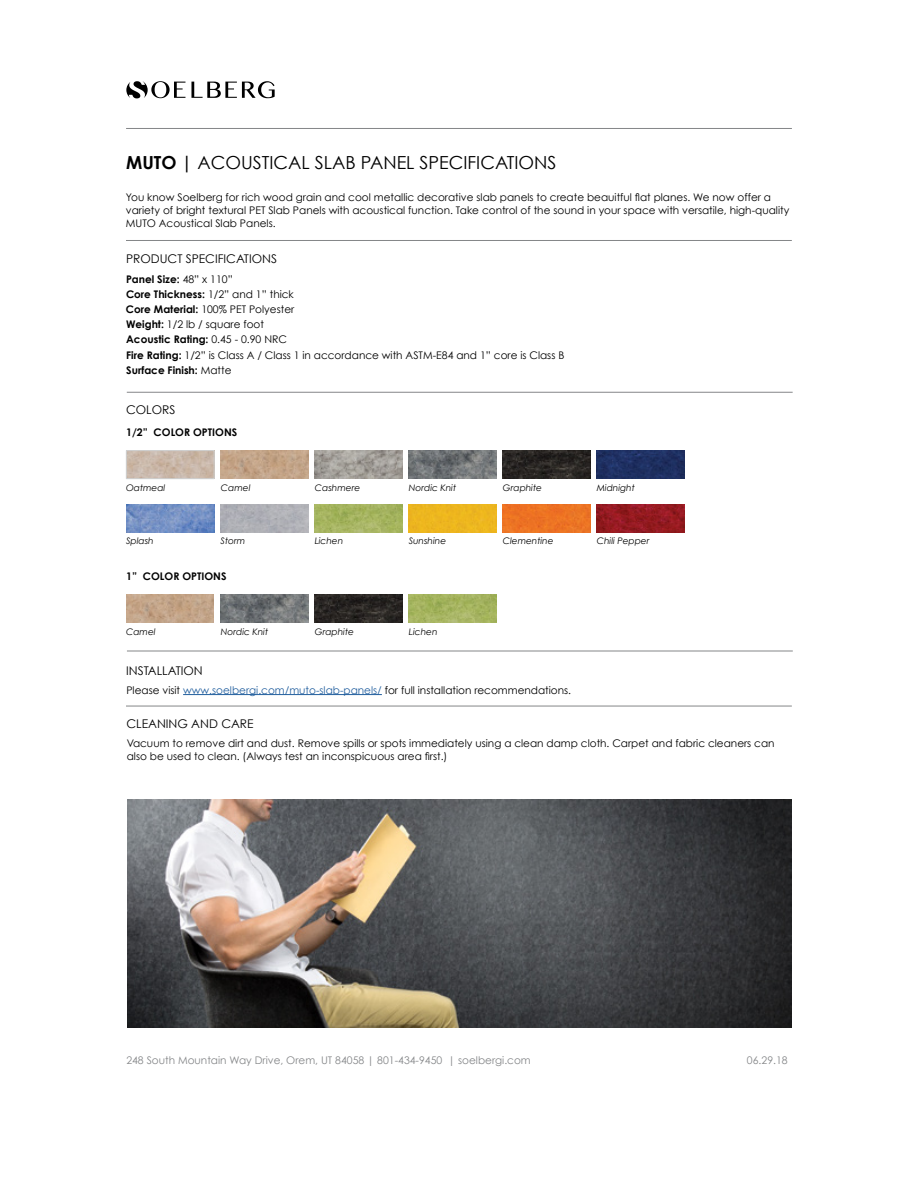
<style>
.page{position:relative;width:918px;height:1188px;background:#fff}
.page>*{position:absolute;margin:0;border:0;box-sizing:border-box;transform-origin:0 0}
.t1{font:18px "Century Gothic";color:#000}
.t2{font:12px "Century Gothic";color:#000}
.t3{font:10.5px/12.6px "Century Gothic";color:#000}
.t4{font:700 10.5px "Century Gothic";color:#000}
.t5{font:10.5px "Century Gothic";color:#848688}
.t6{font:italic 9px "Century Gothic";color:#000}
.s1{font-weight:700}
.s2{font-weight:400}
.s3{color:#215e9e}
</style>
<div class="page">
<hr style="left:183px;top:694px;width:199px;height:1px;background:#215e9e">
<hr style="left:126px;top:128px;width:666px;height:1px;background:#848688">
<hr style="left:126px;top:240px;width:666px;height:1px;background:#848688">
<hr style="left:127px;top:392px;width:666px;height:1px;background:#848688">
<hr style="left:127px;top:651px;width:666px;height:1px;background:#848688">
<hr style="left:126px;top:706px;width:666px;height:1px;background:#848688">
<svg style="left:191px;top:81px;width:84px;height:17px"></svg>
<svg style="left:126px;top:81px;width:59px;height:17px"></svg>
<img style="left:128px;top:452px;width:84px;height:25px">
<div style="left:126px;top:450px;width:88px;height:29px;border:1px solid #cfd1d2"></div>
<img style="left:315px;top:450px;width:87px;height:28px">
<img style="left:503px;top:450px;width:88px;height:28px">
<img style="left:315px;top:594px;width:87px;height:29px">
<img style="left:127px;top:505px;width:87px;height:28px">
<img style="left:315px;top:504px;width:87px;height:28px">
<img style="left:409px;top:594px;width:87px;height:29px">
<div style="left:503px;top:504px;width:88px;height:28px;background:#ed7324"></div>
<img style="left:221px;top:450px;width:87px;height:28px">
<img style="left:126px;top:595px;width:88px;height:28px">
<img style="left:409px;top:450px;width:87px;height:28px">
<img style="left:221px;top:594px;width:87px;height:29px">
<img style="left:597px;top:450px;width:88px;height:28px">
<img style="left:221px;top:504px;width:87px;height:28px">
<div style="left:409px;top:504px;width:87px;height:28px;background:#edb61f"></div>
<img style="left:597px;top:504px;width:88px;height:28px">
<img style="left:127px;top:800px;width:665px;height:228px">
<h1 class="t1" style="left:126px;top:152px;width:432px"><span class="s1">MUTO |</span> ACOUSTICAL SLAB PANEL SPECIFICATIONS</h1>
<p class="t3" style="left:126px;top:191px;width:665px">You know Soelberg for rich wood grain and cool metallic decorative slab panels to create beauitful flat planes. We now offer a variety of bright textural PET Slab Panels with acoustical function. Take control of the sound in your space with versatile, high-quality<br>MUTO Acoustical Slab Panels.</p>
<p class="t2" style="left:126px;top:252px;width:153px">PRODUCT SPECIFICATIONS</p>
<p class="t4" style="left:126px;top:273px;width:108px">Panel Size: <span class="s2">48” x 110”</span></p>
<p class="t4" style="left:126px;top:288px;width:169px">Core Thickness: <span class="s2">1/2” and 1” thick</span></p>
<p class="t3" style="left:126px;top:302px;width:170px;line-height:15px"><span class="s1">Core Material:</span> 100% PET Polyester<br><span class="s1">Weight:</span> 1/2 lb / square foot</p>
<p class="t4" style="left:126px;top:364px;width:107px">Surface Finish: <span class="s2">Matte</span></p>
<p class="t3" style="left:126px;top:331px;width:440px;line-height:15.6px"><span class="s1">Acoustic Rating:</span> 0.45 - 0.90 NRC<br><span class="s1">Fire Rating:</span> 1/2” is Class A / Class 1 in accordance with ASTM-E84 and 1” core is Class B</p>
<p class="t2" style="left:126px;top:403px;width:51px">COLORS</p>
<p class="t4" style="left:126px;top:425px;width:113px">1/2” COLOR OPTIONS</p>
<p class="t6" style="left:126px;top:482px;width:41px">Oatmeal</p>
<p class="t6" style="left:126px;top:535px;width:29px">Splash</p>
<p class="t6" style="left:221px;top:482px;width:31px">Camel</p>
<p class="t6" style="left:221px;top:535px;width:26px">Storm</p>
<p class="t4" style="left:126px;top:569px;width:102px">1” COLOR OPTIONS</p>
<p class="t6" style="left:126px;top:626px;width:31px">Camel</p>
<p class="t2" style="left:126px;top:663px;width:78px">INSTALLATION</p>
<p class="t6" style="left:221px;top:626px;width:49px">Nordic Knit</p>
<p class="t6" style="left:315px;top:482px;width:47px">Cashmere</p>
<p class="t6" style="left:315px;top:535px;width:30px">Lichen</p>
<p class="t6" style="left:315px;top:626px;width:41px">Graphite</p>
<p class="t6" style="left:409px;top:482px;width:49px">Nordic Knit</p>
<p class="t6" style="left:409px;top:535px;width:39px">Sunshine</p>
<p class="t6" style="left:409px;top:626px;width:30px">Lichen</p>
<p class="t6" style="left:503px;top:482px;width:41px">Graphite</p>
<p class="t6" style="left:503px;top:535px;width:52px">Clementine</p>
<p class="t3" style="left:126px;top:683px;width:446px">Please visit <span class="s3">www.soelbergi.com/muto-slab-panels/</span> for full installation recommendations.</p>
<p class="t2" style="left:126px;top:717px;width:129px">CLEANING AND CARE</p>
<p class="t6" style="left:597px;top:482px;width:40px">Midnight</p>
<p class="t6" style="left:597px;top:535px;width:54px">Chili Pepper</p>
<p class="t3" style="left:127px;top:737px;width:649px">Vacuum to remove dirt and dust. Remove spills or spots immediately using a clean damp cloth. Carpet and fabric cleaners can also be used to clean. (Always test an inconspicuous area first.)</p>
<p class="t5" style="left:126px;top:1054px;width:406px">248 South Mountain Way Drive, Orem, UT 84058 | 801-434-9450 | soelbergi.com</p>
<p class="t5" style="left:747px;top:1054px;width:42px">06.29.18</p>
</div>
